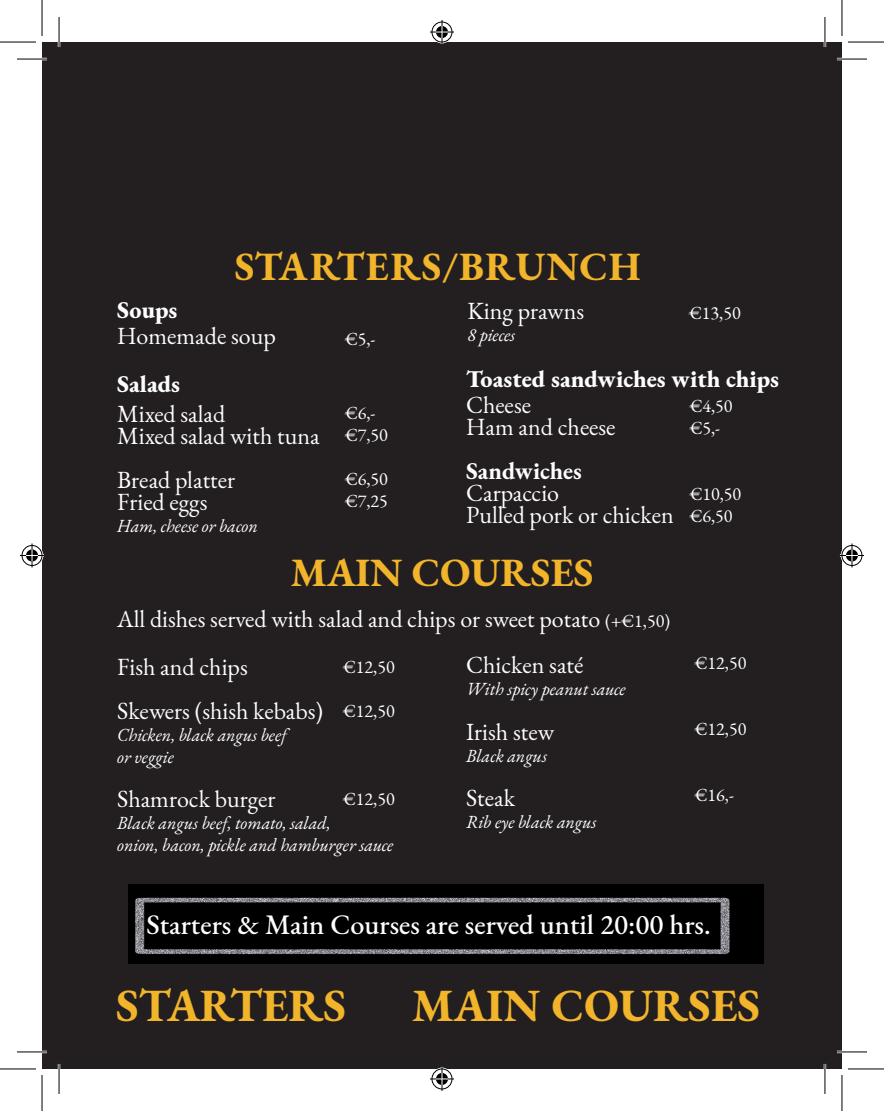
<style>
.page{position:relative;width:884px;height:1111px;background:#fff}
.page>*{position:absolute;margin:0;border:0;box-sizing:border-box;transform-origin:0 0}
.t1{font:700 46px "EB Garamond";color:#f1b42a}
.t2{font:700 40px "EB Garamond";letter-spacing:.02em;color:#f1b42a}
.t3{font:700 40px "EB Garamond";color:#f1b42a}
.t4{font:500 28.2px "EB Garamond";color:#fff}
.t5{font:24px/22px "EB Garamond";color:#fff}
.t6{font:800 24px "EB Garamond";color:#fff}
.t7{font:700 24px "EB Garamond";color:#fff}
.t8{font:italic 18px/22px "EB Garamond";color:#fff}
.t9{font:18px/22px "EB Garamond";color:#fff}
.s1{font-size:18px}
</style>
<div class="page">
<div style="left:42px;top:42px;width:799px;height:1026px;background:#231f20"></div>
<img style="left:129px;top:884px;width:633px;height:79px">
<hr style="left:17px;top:58px;width:30px;height:2px;background:#fff">
<hr style="left:836px;top:58px;width:30px;height:2px;background:#fff">
<hr style="left:17px;top:1050px;width:30px;height:2px;background:#fff">
<hr style="left:836px;top:1050px;width:30px;height:2px;background:#fff">
<hr style="left:58px;top:17px;width:2px;height:30px;background:#fff">
<hr style="left:58px;top:1063px;width:2px;height:30px;background:#fff">
<hr style="left:823px;top:17px;width:3px;height:30px;background:#fff">
<hr style="left:823px;top:1063px;width:3px;height:30px;background:#fff">
<hr style="left:17px;top:59px;width:30px;height:1px;background:#000">
<hr style="left:836px;top:59px;width:30px;height:1px;background:#000">
<hr style="left:17px;top:1051px;width:30px;height:1px;background:#000">
<hr style="left:836px;top:1051px;width:30px;height:1px;background:#000">
<hr style="left:59px;top:17px;width:1px;height:30px;background:#000">
<hr style="left:59px;top:1063px;width:1px;height:30px;background:#000">
<hr style="left:824px;top:17px;width:1px;height:30px;background:#000">
<hr style="left:824px;top:1063px;width:1px;height:30px;background:#000">
<hr style="left:0;top:42px;width:36px;height:1px;background:#000">
<hr style="left:847px;top:42px;width:36px;height:1px;background:#000">
<hr style="left:0;top:1068px;width:36px;height:1px;background:#000">
<hr style="left:847px;top:1068px;width:36px;height:1px;background:#000">
<hr style="left:42px;top:0;width:1px;height:36px;background:#000">
<hr style="left:42px;top:1074px;width:1px;height:36px;background:#000">
<hr style="left:841px;top:0;width:1px;height:36px;background:#000">
<hr style="left:841px;top:1074px;width:1px;height:36px;background:#000">
<svg style="left:430px;top:20px;width:24px;height:24px"></svg>
<svg style="left:430px;top:1067px;width:24px;height:23px"></svg>
<svg style="left:20px;top:543px;width:24px;height:24px"></svg>
<svg style="left:840px;top:543px;width:23px;height:24px"></svg>
<h2 class="t2" style="left:235px;top:238px;width:407px">STARTERS/BRUNCH</h2>
<p class="t6" style="left:117px;top:292px;width:62px">Soups</p>
<p class="t5" style="left:117px;top:324px;width:160px">Homemade soup</p>
<p class="t6" style="left:117px;top:366px;width:64px">Salads</p>
<p class="t5" style="left:117px;top:402px;width:204px">Mixed salad<br>Mixed salad with tuna</p>
<p class="t5" style="left:117px;top:468px;width:119px">Bread platter<br>Fried eggs</p>
<p class="t8" style="left:117px;top:515px;width:142px">Ham, cheese or bacon</p>
<p class="t9" style="left:345px;top:328px;width:32px">€5,-</p>
<p class="t9" style="left:345px;top:402px;width:44px">€6,- €7,50</p>
<p class="t9" style="left:345px;top:468px;width:44px">€6,50 €7,25</p>
<p class="t5" style="left:467px;top:300px;width:118px">King prawns</p>
<p class="t9" style="left:689px;top:301px;width:53px">€13,50</p>
<p class="t8" style="left:467px;top:324px;width:49px">8 pieces</p>
<p class="t6" style="left:466px;top:362px;width:314px">Toasted sandwiches with chips</p>
<p class="t5" style="left:466px;top:394px;width:151px">Cheese<br>Ham and cheese</p>
<p class="t7" style="left:466px;top:454px;width:117px">Sandwiches</p>
<p class="t5" style="left:466px;top:482px;width:209px">Carpaccio<br>Pulled pork or chicken</p>
<p class="t9" style="left:689px;top:395px;width:44px">€4,50 €5,-</p>
<p class="t9" style="left:689px;top:483px;width:53px">€10,50 €6,50</p>
<h2 class="t3" style="left:290px;top:544px;width:304px">MAIN COURSES</h2>
<p class="t5" style="left:466px;top:596px;width:205px;line-height:46.2px;text-indent:-349px">All dishes served with salad and chips or sweet potato <span class="s1">(+€1,50)<br></span>Chicken saté</p>
<p class="t8" style="left:466px;top:678px;width:161px">With spicy peanut sauce</p>
<p class="t5" style="left:466px;top:720px;width:90px">Irish stew</p>
<p class="t8" style="left:466px;top:744px;width:82px">Black angus</p>
<p class="t5" style="left:466px;top:786px;width:50px">Steak</p>
<p class="t8" style="left:466px;top:810px;width:132px">Rib eye black angus</p>
<p class="t5" style="left:117px;top:644px;width:207px;line-height:44px">Fish and chips<br>Skewers (shish kebabs)</p>
<p class="t8" style="left:117px;top:724px;width:171px">Chicken, black angus beef or veggie</p>
<p class="t5" style="left:117px;top:787px;width:160px">Shamrock burger</p>
<p class="t8" style="left:117px;top:812px;width:277px">Black angus beef, tomato, salad,<br>onion, bacon, pickle and hamburger sauce</p>
<p class="t9" style="left:343px;top:656px;width:53px">€12,50</p>
<p class="t9" style="left:343px;top:700px;width:53px">€12,50</p>
<p class="t9" style="left:343px;top:788px;width:53px">€12,50</p>
<p class="t9" style="left:694px;top:651px;width:53px">€12,50</p>
<p class="t9" style="left:694px;top:717px;width:53px">€12,50</p>
<p class="t9" style="left:694px;top:783px;width:41px">€16,-</p>
<p class="t4" style="left:146px;top:905px;width:565px">Starters &amp; Main Courses are served until 20:00 hrs.</p>
<h1 class="t1" style="left:116px;top:972px;width:231px">STARTERS</h1>
<h1 class="t1" style="left:411px;top:972px;width:350px">MAIN COURSES</h1>
</div>
